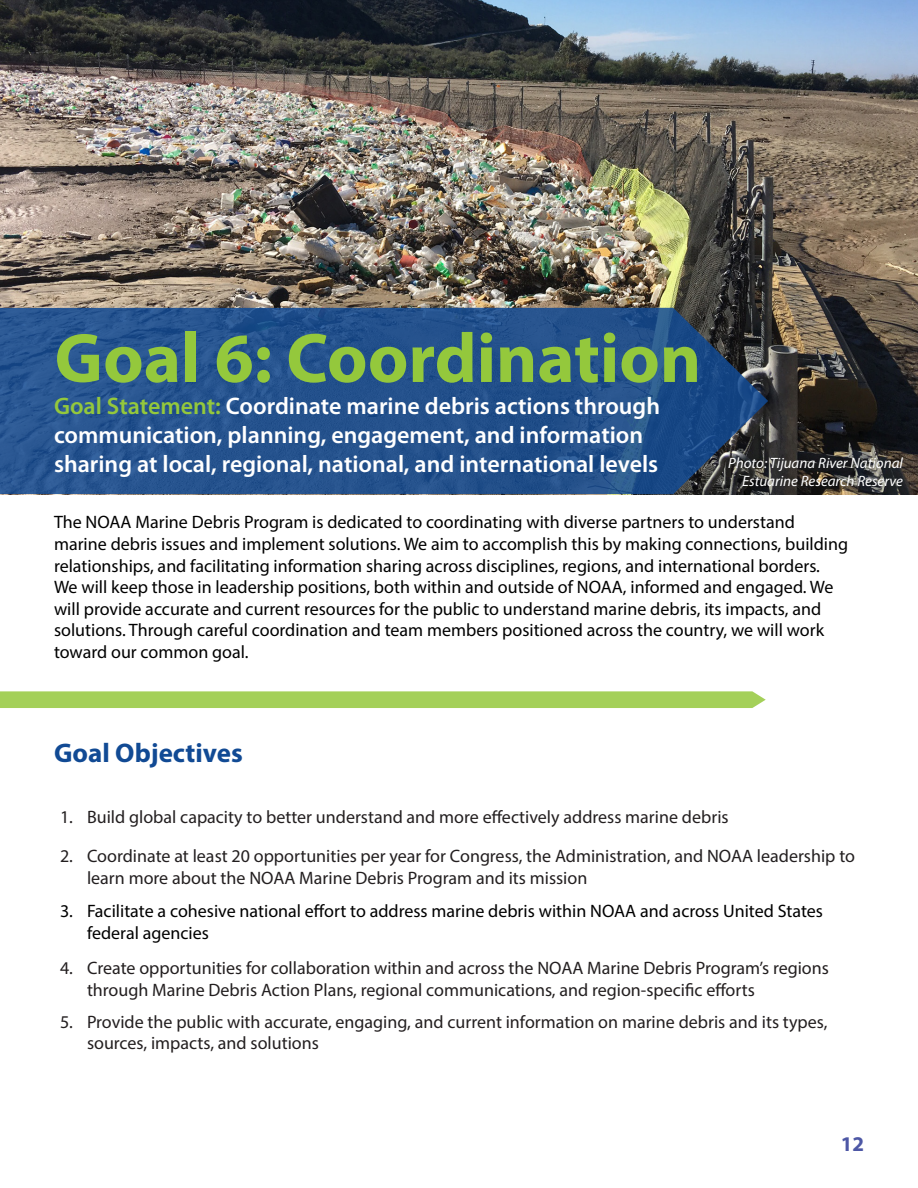
<style>
.page{position:relative;width:918px;height:1188px;background:#fff}
.page>*{position:absolute;margin:0;border:0;box-sizing:border-box;transform-origin:0 0}
.Header_Style{font:700 70.5px "Myriad Pro";color:#94c83c}
.t1{font:700 27px "Myriad Pro";color:#114a94}
.t2{font:600 24px/28.8px "Myriad Pro";color:#fff}
.t3{font:700 21px "Myriad Pro";color:#4d57a5}
.t4{font:18px/21.6px "Myriad Pro";color:#000}
.t5{font:18px/21.6px "Myriad Pro";color:#231f20}
.t6{font:italic 15px/18px "Myriad Pro";color:#fff;text-align:right}
.s1{color:#94c83c}
</style>
<div class="page">
<img style="left:0;top:0;width:918px;height:494px">
<svg style="left:0;top:308px;width:768px;height:186px;background:#244f87"></svg>
<div style="left:0;top:691px;width:766px;height:17px;background:#a4d059"></div>
<p class="Header_Style" style="left:55px;top:312px;width:648px">Goal 6: Coordination</p>
<p class="t2" style="left:54px;top:391px;width:608px"><span class="s1">Goal Statement:</span> Coordinate marine debris actions through communication, planning, engagement, and information sharing at local, regional, national, and international levels</p>
<p class="t6" style="left:728px;top:454px;width:176px">Photo: Tijuana River National<br>Estuarine Research Reserve</p>
<p class="t4" style="left:54px;top:511px;width:796px">The NOAA Marine Debris Program is dedicated to coordinating with diverse partners to understand marine debris issues and implement solutions. We aim to accomplish this by making connections, building relationships, and facilitating information sharing across disciplines, regions, and international borders.<br>We will keep those in leadership positions, both within and outside of NOAA, informed and engaged. We will provide accurate and current resources for the public to understand marine debris, its impacts, and solutions. Through careful coordination and team members positioned across the country, we will work toward our common goal.</p>
<p class="t1" style="left:54px;top:735px;width:190px">Goal Objectives</p>
<p class="t5" style="left:60px;top:806px;width:670px">1. Build global capacity to better understand and more effectively address marine debris</p>
<p class="t5" style="left:87px;top:845px;width:770px;text-indent:-27px">2. Coordinate at least 20 opportunities per year for Congress, the Administration, and NOAA leadership to learn more about the NOAA Marine Debris Program and its mission</p>
<p class="t4" style="left:87px;top:900px;width:738px;text-indent:-27px">3. Facilitate a cohesive national effort to address marine debris within NOAA and across United States federal agencies</p>
<p class="t5" style="left:87px;top:957px;width:743px;text-indent:-27px">4. Create opportunities for collaboration within and across the NOAA Marine Debris Program’s regions through Marine Debris Action Plans, regional communications, and region-specific efforts</p>
<p class="t5" style="left:87px;top:1011px;width:742px;text-indent:-27px">5. Provide the public with accurate, engaging, and current information on marine debris and its types, sources, impacts, and solutions</p>
<p class="t3" style="left:841px;top:1130px;width:25px">12</p>
</div>
